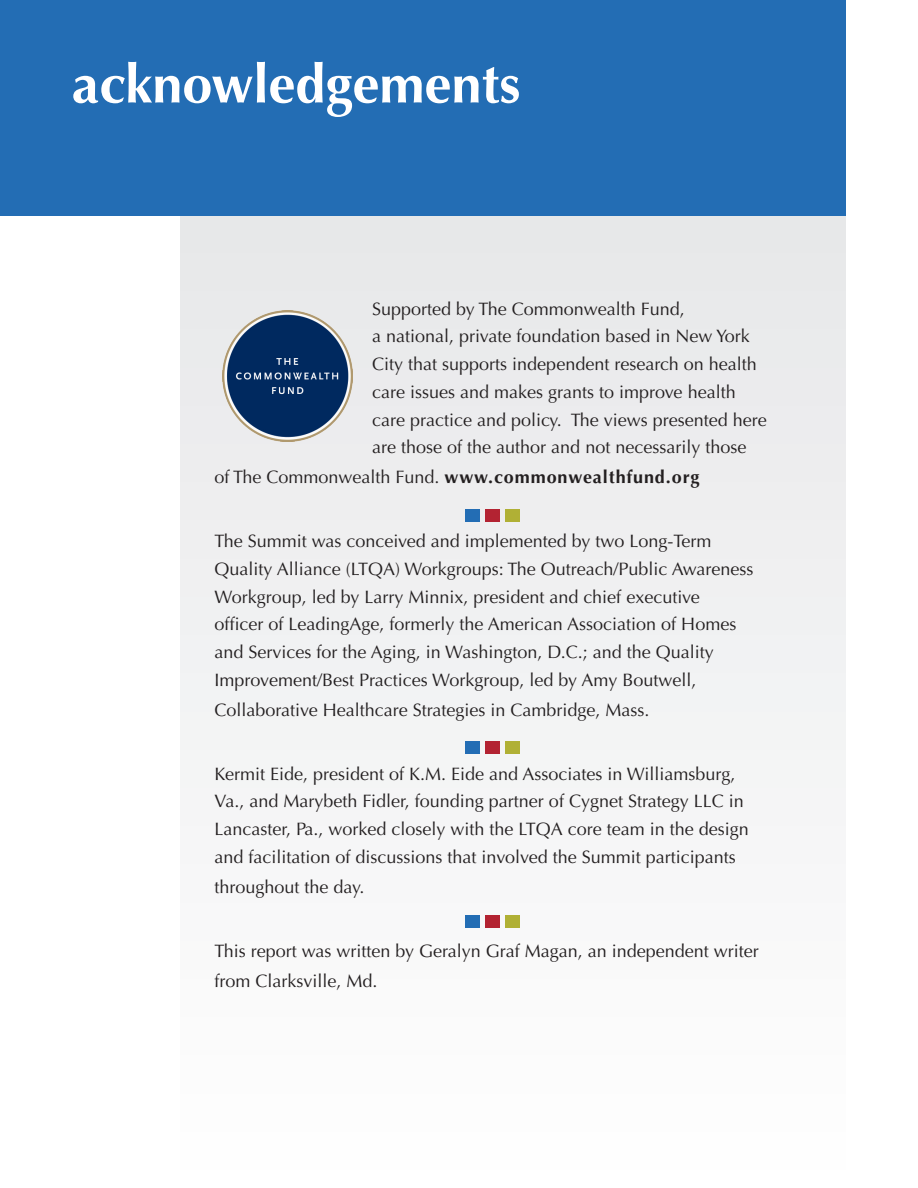
<style>
.page{position:relative;width:918px;height:1188px;background:#fff}
.page>*{position:absolute;margin:0;border:0;box-sizing:border-box;transform-origin:0 0}
.t1{font:700 54px "Optima";color:#fff}
.Text{font:18px/27.8px "Optima";color:#231f20}
.Text-2{font:700 18px "Optima";letter-spacing:.05em;color:#231f20}
.s1{font-weight:400}
</style>
<div class="page">
<div style="left:181px;top:214px;width:665px;height:974px;background:#f3f4f4"></div>
<div style="left:0;top:0;width:846px;height:216px;background:#236db4"></div>
<div style="left:465px;top:509px;width:14px;height:13px;background:#236db4"></div>
<div style="left:485px;top:509px;width:15px;height:13px;background:#b32332"></div>
<div style="left:506px;top:509px;width:14px;height:13px;background:#b0b035"></div>
<div style="left:465px;top:741px;width:14px;height:13px;background:#236db4"></div>
<div style="left:485px;top:741px;width:15px;height:13px;background:#b32332"></div>
<div style="left:506px;top:741px;width:14px;height:13px;background:#b0b035"></div>
<div style="left:465px;top:915px;width:14px;height:12px;background:#236db4"></div>
<div style="left:485px;top:915px;width:15px;height:12px;background:#b32332"></div>
<div style="left:506px;top:915px;width:14px;height:12px;background:#b0b035"></div>
<img style="left:222px;top:311px;width:131px;height:130px">
<p class="t1" style="left:72px;top:53px;width:450px">acknowledgements</p>
<p class="Text" style="left:372px;top:295px;width:396px">Supported by The Commonwealth Fund,<br>a national, private foundation based in New York City that supports independent research on health care issues and makes grants to improve health care practice and policy. The views presented here are those of the author and not necessarily those</p>
<p class="Text-2" style="left:214px;top:467px;width:487px"><span class="s1">of The Commonwealth Fund.</span> www.commonwealthfund.org</p>
<p class="Text" style="left:214px;top:527px;width:541px">The Summit was conceived and implemented by two Long-Term Quality Alliance (LTQA) Workgroups: The Outreach/Public Awareness Workgroup, led by Larry Minnix, president and chief executive<br>officer of LeadingAge, formerly the American Association of Homes and Services for the Aging, in Washington, D.C.; and the Quality Improvement/Best Practices Workgroup, led by Amy Boutwell,</p>
<p class="Text" style="left:214px;top:696px;width:437px">Collaborative Healthcare Strategies in Cambridge, Mass.</p>
<p class="Text" style="left:214px;top:760px;width:536px">Kermit Eide, president of K.M. Eide and Associates in Williamsburg, Va., and Marybeth Fidler, founding partner of Cygnet Strategy LLC in Lancaster, Pa., worked closely with the LTQA core team in the design and facilitation of discussions that involved the Summit participants</p>
<p class="Text" style="left:214px;top:873px;width:151px">throughout the day.</p>
<p class="Text" style="left:214px;top:936px;width:546px;line-height:30px">This report was written by Geralyn Graf Magan, an independent writer from Clarksville, Md.</p>
</div>
